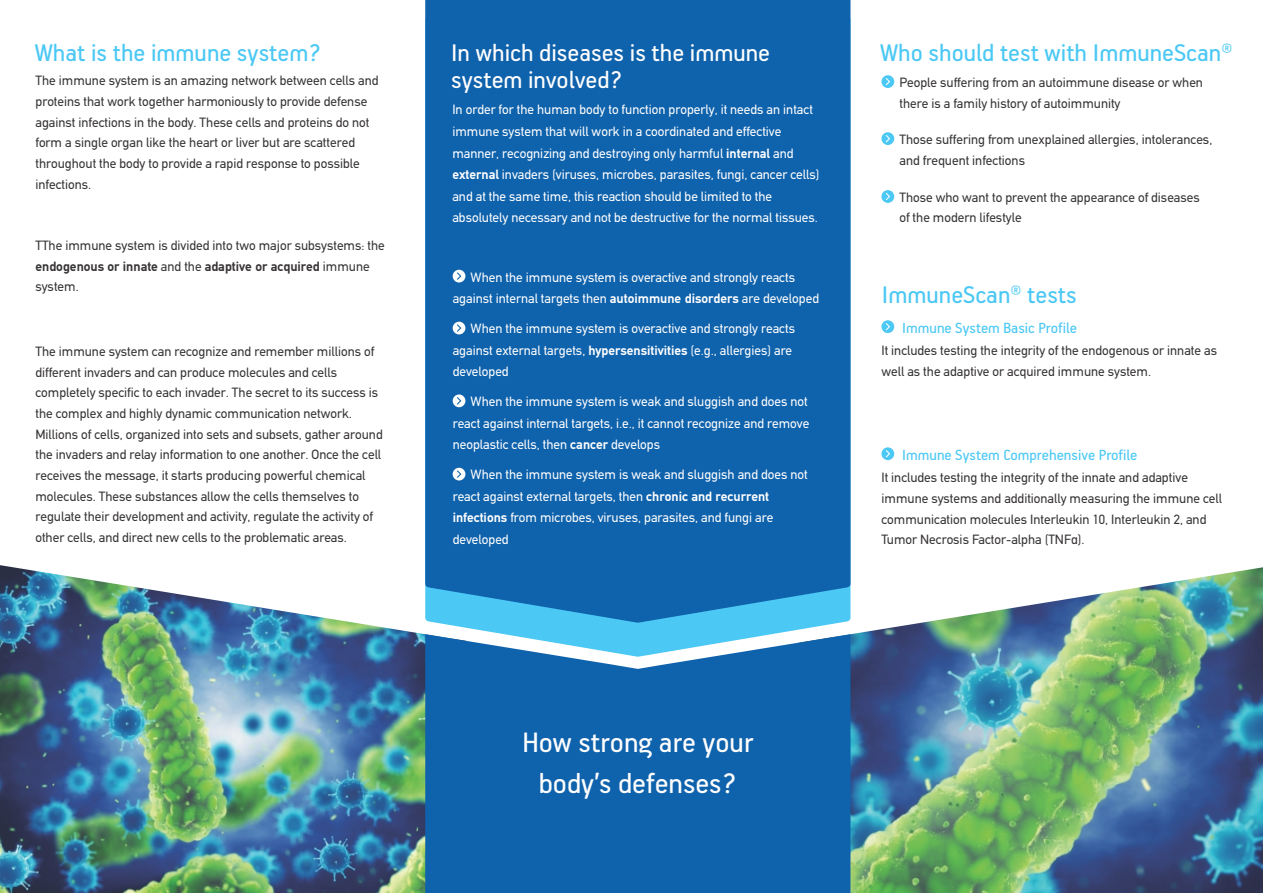
<style>
.page{position:relative;width:1263px;height:893px;background:#fff}
.page>*{position:absolute;margin:0;border:0;box-sizing:border-box;transform-origin:0 0}
.t1{font:31.5px/41.2px "PF Handbook Pro";color:#fefefe;text-align:center}
.t2{font:27px "PF Handbook Pro";color:#4bc8f4}
.t3{font:27px "PF Handbook Pro";color:#fefefe}
.t4{font:16.5px "PF Handbook Pro";color:#4bc8f4}
.t5{font:13.5px/20.7px "PF Din Text";color:#373435}
.t6{font:13.5px/21.5px "PF Din Text";color:#fefefe}
.s1{font-weight:700}
</style>
<div class="page">
<img style="left:0;top:561px;width:1263px;height:332px">
<div style="left:425px;top:657px;width:425px;height:236px;background:#0f62ac"></div>
<svg style="left:425px;top:623px;width:425px;height:34px;fill:#4bc8f4"></svg>
<div style="left:425px;top:0;width:425px;height:623px;background:#0f62ac"></div>
<svg style="left:881px;top:320px;width:13px;height:13px"></svg>
<svg style="left:886px;top:323px;width:4px;height:7px"></svg>
<svg style="left:881px;top:447px;width:13px;height:13px"></svg>
<svg style="left:886px;top:450px;width:4px;height:7px"></svg>
<div style="left:453px;top:270px;width:12px;height:12px;background:#fefefe;border-radius:50%"></div>
<svg style="left:457px;top:272px;width:4px;height:8px"></svg>
<div style="left:453px;top:322px;width:12px;height:12px;background:#fefefe;border-radius:50%"></div>
<svg style="left:457px;top:324px;width:4px;height:8px"></svg>
<div style="left:453px;top:394px;width:12px;height:13px;background:#fefefe;border-radius:50%"></div>
<svg style="left:457px;top:397px;width:4px;height:8px"></svg>
<div style="left:453px;top:468px;width:12px;height:12px;background:#fefefe;border-radius:50%"></div>
<svg style="left:457px;top:470px;width:4px;height:8px"></svg>
<svg style="left:881px;top:190px;width:13px;height:13px"></svg>
<svg style="left:886px;top:193px;width:4px;height:7px"></svg>
<svg style="left:881px;top:132px;width:13px;height:13px"></svg>
<svg style="left:886px;top:135px;width:4px;height:7px"></svg>
<svg style="left:881px;top:75px;width:13px;height:13px"></svg>
<svg style="left:886px;top:78px;width:4px;height:7px"></svg>
<h2 class="t2" style="left:35px;top:40px;width:288px">What is the immune system?</h2>
<h2 class="t3" style="left:451px;top:40px;width:320px">In which diseases is the immune</h2>
<p class="t5" style="left:35px;top:72px;width:345px">The immune system is an amazing network between cells and</p>
<h2 class="t3" style="left:451px;top:67px;width:173px">system involved?</h2>
<p class="t5" style="left:35px;top:92px;width:335px">proteins that work together harmoniously to provide defense against infections in the body. These cells and proteins do not form a single organ like the heart or liver but are scattered throughout the body to provide a rapid response to possible infections.</p>
<p class="t6" style="left:452px;top:100px;width:368px">In order for the human body to function properly, it needs an intact immune system that will work in a coordinated and effective manner, recognizing and destroying only harmful <span class="s1">internal</span> and <span class="s1">external</span> invaders (viruses, microbes, parasites, fungi, cancer cells) and at the same time, this reaction should be limited to the absolutely necessary and not be destructive for the normal tissues.</p>
<p class="t5" style="left:35px;top:236px;width:351px">ΤThe immune system is divided into two major subsystems: the <span class="s1">endogenous or innate</span> and the <span class="s1">adaptive or acquired</span> immune system.</p>
<p class="t5" style="left:35px;top:342px;width:349px">The immune system can recognize and remember millions of different invaders and can produce molecules and cells completely specific to each invader. The secret to its success is the complex and highly dynamic communication network.<br>Millions of cells, organized into sets and subsets, gather around the invaders and relay information to one another. Once the cell receives the message, it starts producing powerful chemical molecules. These substances allow the cells themselves to regulate their development and activity, regulate the activity of other cells, and direct new cells to the problematic areas.</p>
<p class="t6" style="left:453px;top:267px;width:368px;text-align:center">When the immune system is overactive and strongly reacts against internal targets then <span class="s1">autoimmune disorders</span> are developed</p>
<p class="t6" style="left:453px;top:319px;width:344px;text-indent:18px">When the immune system is overactive and strongly reacts against external targets, <span class="s1">hypersensitivities</span> (e.g., allergies) are developed</p>
<p class="t6" style="left:453px;top:392px;width:358px;text-indent:18px">When the immune system is weak and sluggish and does not react against internal targets, i.e., it cannot recognize and remove neoplastic cells, then <span class="s1">cancer</span> develops</p>
<p class="t6" style="left:453px;top:465px;width:356px;text-indent:18px">When the immune system is weak and sluggish and does not react against external targets, then <span class="s1">chronic and recurrent infections</span> from microbes, viruses, parasites, and fungi are developed</p>
<h2 class="t2" style="left:880px;top:40px;width:354px">Who should test with ImmuneScan®</h2>
<p class="t5" style="left:899px;top:74px;width:305px">People suffering from an autoimmune disease or when there is a family history of autoimmunity</p>
<p class="t5" style="left:899px;top:131px;width:314px">Those suffering from unexplained allergies, intolerances, and frequent infections</p>
<p class="t5" style="left:899px;top:188px;width:302px">Those who want to prevent the appearance of diseases of the modern lifestyle</p>
<h2 class="t2" style="left:882px;top:283px;width:196px">ImmuneScan® tests</h2>
<p class="t4" style="left:902px;top:320px;width:176px">Immune System Basic Profile</p>
<p class="t5" style="left:881px;top:341px;width:337px">It includes testing the integrity of the endogenous or innate as well as the adaptive or acquired immune system.</p>
<p class="t4" style="left:902px;top:447px;width:237px">Immune System Comprehensive Profile</p>
<p class="t5" style="left:881px;top:468px;width:342px">It includes testing the integrity of the innate and adaptive immune systems and additionally measuring the immune cell communication molecules Interleukin 10, Interleukin 2, and Tumor Necrosis Factor-alpha (TNFα).</p>
<h1 class="t1" style="left:522px;top:724px;width:232px">How strong are your body’s defenses?</h1>
</div>
